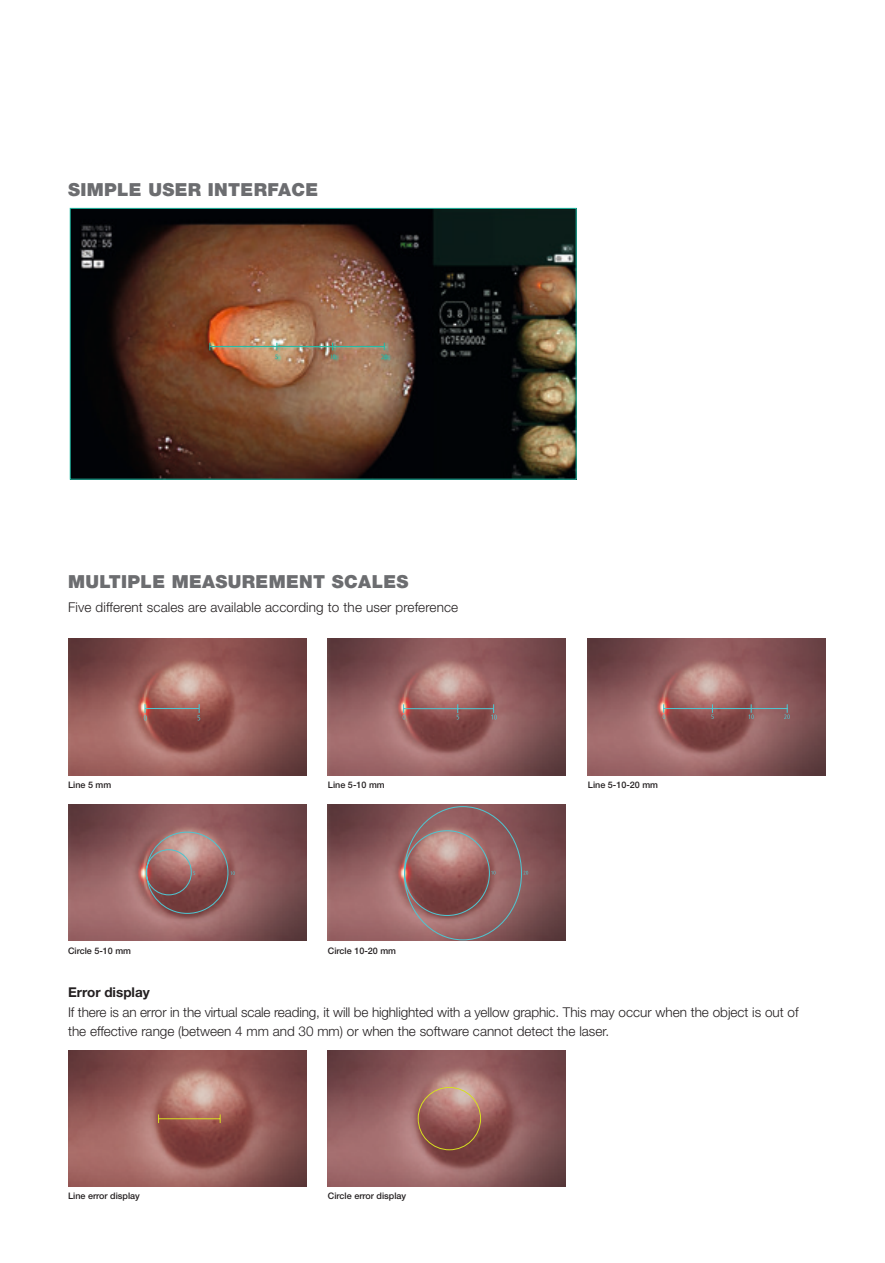
<style>
.page{position:relative;width:885px;height:1263px;background:#fff}
.page>*{position:absolute;margin:0;border:0;box-sizing:border-box;transform-origin:0 0}
.t1{font:900 18px "Helvetica Neue LT Pro";letter-spacing:.02em;color:#6c6d70}
.t2{font:300 13.5px/19.5px "Helvetica Neue LT Pro";color:#231f20}
.t3{font:700 13.5px "Helvetica Neue LT Pro";color:#231f20}
.t4{font:500 9px "Helvetica Neue LT Pro";color:#231f20}
</style>
<div class="page">
<img style="left:68px;top:639px;width:238px;height:136px">
<img style="left:68px;top:805px;width:238px;height:136px">
<img style="left:68px;top:1050px;width:238px;height:136px">
<img style="left:327px;top:1050px;width:239px;height:136px">
<img style="left:327px;top:639px;width:239px;height:136px">
<img style="left:327px;top:805px;width:239px;height:136px">
<img style="left:587px;top:639px;width:238px;height:136px">
<hr style="left:145px;top:708px;width:54px;height:1px;background:#50c4cf">
<svg style="left:144px;top:704px;width:3px;height:16px"></svg>
<svg style="left:197px;top:704px;width:3px;height:16px"></svg>
<hr style="left:403px;top:708px;width:90px;height:1px;background:#50c4cf">
<svg style="left:402px;top:704px;width:3px;height:15px"></svg>
<svg style="left:456px;top:704px;width:3px;height:15px"></svg>
<svg style="left:491px;top:704px;width:6px;height:15px"></svg>
<hr style="left:663px;top:708px;width:124px;height:1px;background:#50c4cf">
<svg style="left:662px;top:704px;width:3px;height:15px"></svg>
<svg style="left:711px;top:704px;width:2px;height:15px"></svg>
<svg style="left:748px;top:704px;width:5px;height:15px"></svg>
<svg style="left:784px;top:704px;width:5px;height:15px"></svg>
<svg style="left:145px;top:831px;width:90px;height:83px;background:#986a68"></svg>
<svg style="left:403px;top:805px;width:125px;height:136px;background:#946566"></svg>
<hr style="left:158px;top:1118px;width:62px;height:1px;background:#d6df21">
<div style="left:417px;top:1087px;width:64px;height:63px;border:1px solid #d6df21;border-radius:50%"></div>
<img style="left:72px;top:210px;width:502px;height:267px">
<div style="left:70px;top:208px;width:506px;height:271px;border:1px solid #24bca6"></div>
<hr style="left:210px;top:346px;width:175px;height:1px;background:#24bca6">
<div style="left:273px;top:352px;width:116px;height:9px;background:#231f20;opacity:.25"></div>
<svg style="left:331px;top:343px;width:5px;height:16px"></svg>
<svg style="left:381px;top:343px;width:6px;height:16px"></svg>
<svg style="left:275px;top:343px;width:3px;height:16px"></svg>
<h1 class="t1" style="left:68px;top:178px;width:251px">SIMPLE USER INTERFACE</h1>
<h1 class="t1" style="left:68px;top:571px;width:342px">MULTIPLE MEASUREMENT SCALES</h1>
<p class="t2" style="left:68px;top:597px;width:391px">Five different scales are available according to the user preference</p>
<p class="t4" style="left:328px;top:779px;width:58px">Line 5-10 mm</p>
<p class="t4" style="left:68px;top:779px;width:45px">Line 5 mm</p>
<p class="t4" style="left:587px;top:779px;width:72px">Line 5-10-20 mm</p>
<p class="t4" style="left:68px;top:945px;width:65px">Circle 5-10 mm</p>
<p class="t4" style="left:328px;top:945px;width:70px">Circle 10-20 mm</p>
<p class="t3" style="left:68px;top:984px;width:83px">Error display</p>
<p class="t2" style="left:68px;top:1002px;width:732px">If there is an error in the virtual scale reading, it will be highlighted with a yellow graphic. This may occur when the object is out of the effective range (between 4 mm and 30 mm) or when the software cannot detect the laser.</p>
<p class="t4" style="left:68px;top:1191px;width:73px">Line error display</p>
<p class="t4" style="left:328px;top:1191px;width:80px">Circle error display</p>
</div>
